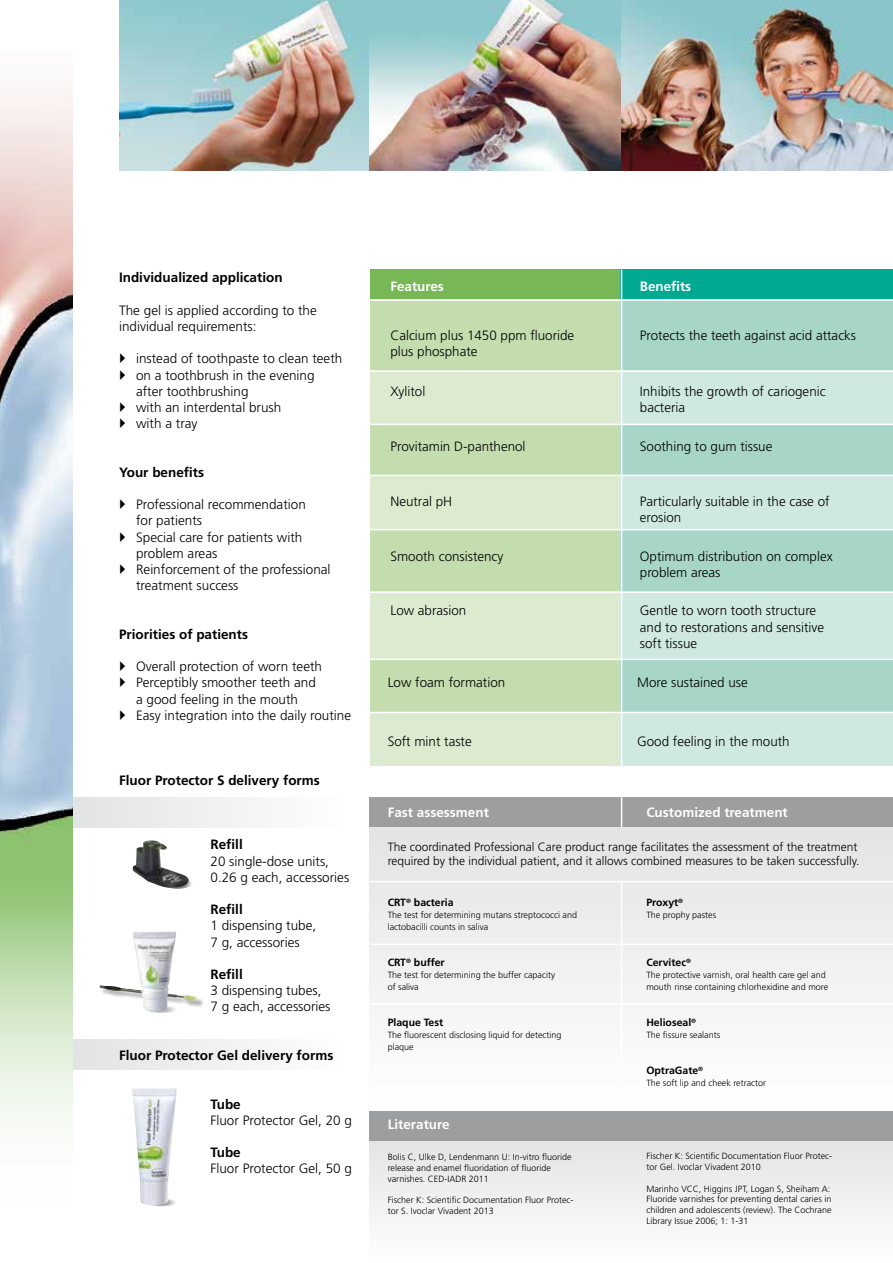
<style>
.page{position:relative;width:893px;height:1263px;background:#fff}
.page>*{position:absolute;margin:0;border:0;box-sizing:border-box;transform-origin:0 0}
.t1{font:300 13.5px/16.2px "Frutiger";color:#000}
.t2{font:700 13.5px "Frutiger";color:#000}
.t3{font:700 13.5px "Frutiger";color:#fff}
.t4{font:300 12px/14.4px "Frutiger";color:#000}
.t5{font:700 10.5px "Frutiger";color:#000}
.t6{font:300 9px/10.8px "Frutiger";color:#000}
</style>
<div class="page">
<div style="left:370px;top:827px;width:523px;height:277px;background:linear-gradient(to right,#f1f1f2,#f1f1f2)"></div>
<div style="left:72px;top:797px;width:282px;height:30px;background:linear-gradient(to right,#e2e3e4,#fff)"></div>
<div style="left:72px;top:1040px;width:282px;height:29px;background:linear-gradient(to right,#e2e3e4,#fff)"></div>
<div style="left:370px;top:1138px;width:523px;height:124px;background:linear-gradient(to bottom,#dedfe0,#fff)"></div>
<img style="left:0;top:311px;width:72px;height:563px">
<svg style="left:0;top:92px;width:73px;height:219px;background:#e9d1cc"></svg>
<div style="left:0;top:874px;width:73px;height:332px;background:linear-gradient(to bottom,#97c77d,#fff)"></div>
<div style="left:370px;top:270px;width:251px;height:493px;background:#c3ddae"></div>
<div style="left:370px;top:270px;width:251px;height:29px;background:#77b756"></div>
<div style="left:370px;top:371px;width:253px;height:53px;background:#dcebd0"></div>
<div style="left:370px;top:476px;width:253px;height:54px;background:#dcebd0"></div>
<div style="left:370px;top:592px;width:253px;height:68px;background:#dcebd0"></div>
<div style="left:621px;top:270px;width:272px;height:493px;background:#a7d6c9"></div>
<div style="left:621px;top:270px;width:272px;height:29px;background:#00a992"></div>
<div style="left:621px;top:371px;width:272px;height:53px;background:#cfe8e0"></div>
<div style="left:621px;top:476px;width:272px;height:54px;background:#cfe8e0"></div>
<div style="left:370px;top:712px;width:253px;height:53px;background:#dcebd0"></div>
<div style="left:621px;top:712px;width:272px;height:53px;background:#cfe8e0"></div>
<div style="left:621px;top:592px;width:272px;height:68px;background:#cfe8e0"></div>
<svg style="left:146px;top:1198px;width:31px;height:8px"></svg>
<img style="left:132px;top:1088px;width:45px;height:117px">
<div style="left:101px;top:986px;width:103px;height:21px;background:#000;opacity:.3"></div>
<img style="left:99px;top:986px;width:98px;height:15px">
<svg style="left:145px;top:1006px;width:33px;height:7px"></svg>
<img style="left:132px;top:931px;width:44px;height:80px">
<div style="left:370px;top:797px;width:523px;height:30px;background:#9c9e9f"></div>
<div style="left:370px;top:1111px;width:523px;height:29px;background:#9c9e9f"></div>
<hr style="left:366px;top:881px;width:527px;height:1px;background:#fff">
<hr style="left:370px;top:299px;width:523px;height:2px;background:#fff">
<hr style="left:370px;top:370px;width:523px;height:2px;background:#fff">
<hr style="left:370px;top:424px;width:523px;height:1px;background:#fff">
<hr style="left:370px;top:475px;width:523px;height:1px;background:#fff">
<hr style="left:370px;top:529px;width:523px;height:1px;background:#fff">
<hr style="left:370px;top:592px;width:523px;height:1px;background:#fff">
<hr style="left:370px;top:659px;width:523px;height:1px;background:#fff">
<hr style="left:370px;top:712px;width:523px;height:1px;background:#fff">
<hr style="left:370px;top:943px;width:523px;height:2px;background:#fff">
<hr style="left:370px;top:1003px;width:523px;height:1px;background:#fff">
<hr style="left:621px;top:270px;width:1px;height:500px;background:#fff">
<hr style="left:621px;top:881px;width:1px;height:223px;background:#fff">
<hr style="left:621px;top:797px;width:1px;height:30px;background:#fff">
<img style="left:119px;top:0;width:774px;height:170px">
<svg style="left:162px;top:877px;width:31px;height:12px"></svg>
<img style="left:132px;top:840px;width:57px;height:48px">
<p class="t2" style="left:119px;top:270px;width:165px">Individualized application</p>
<p class="t1" style="left:119px;top:302px;width:199px">The gel is applied according to the individual requirements:</p>
<p class="t1" style="left:136px;top:351px;width:208px">instead of toothpaste to clean teeth on a toothbrush in the evening after toothbrushing<br>with an interdental brush<br>with a tray</p>
<p class="t2" style="left:119px;top:464px;width:87px">Your benefits</p>
<p class="t1" style="left:136px;top:496px;width:196px">Professional recommendation<br>for patients<br>Special care for patients with problem areas<br>Reinforcement of the professional treatment success</p>
<p class="t2" style="left:119px;top:626px;width:131px">Priorities of patients</p>
<p class="t1" style="left:136px;top:658px;width:217px">Overall protection of worn teeth<br>Perceptibly smoother teeth and<br>a good feeling in the mouth<br>Easy integration into the daily routine</p>
<p class="t2" style="left:119px;top:772px;width:202px">Fluor Protector S delivery forms</p>
<p class="t2" style="left:210px;top:837px;width:34px">Refill</p>
<p class="t1" style="left:210px;top:853px;width:140px">20 single-dose units,<br>0.26 g each, accessories</p>
<p class="t2" style="left:210px;top:901px;width:34px">Refill</p>
<p class="t1" style="left:210px;top:918px;width:107px">1 dispensing tube,<br>7 g, accessories</p>
<p class="t2" style="left:210px;top:966px;width:34px">Refill</p>
<p class="t1" style="left:210px;top:982px;width:122px">3 dispensing tubes,<br>7 g each, accessories</p>
<p class="t2" style="left:119px;top:1047px;width:216px">Fluor Protector Gel delivery forms</p>
<p class="t2" style="left:210px;top:1096px;width:32px">Tube</p>
<p class="t1" style="left:210px;top:1112px;width:143px">Fluor Protector Gel, 20 g</p>
<p class="t2" style="left:210px;top:1144px;width:32px">Tube</p>
<p class="t1" style="left:210px;top:1161px;width:143px">Fluor Protector Gel, 50 g</p>
<p class="t3" style="left:390px;top:278px;width:55px">Features</p>
<p class="t3" style="left:640px;top:278px;width:53px">Benefits</p>
<p class="t1" style="left:390px;top:327px;width:185px">Calcium plus 1450 ppm fluoride plus phosphate</p>
<p class="t1" style="left:390px;top:383px;width:36px">Xylitol</p>
<p class="t1" style="left:640px;top:327px;width:218px">Protects the teeth against acid attacks</p>
<p class="t1" style="left:640px;top:383px;width:187px">Inhibits the growth of cariogenic bacteria</p>
<p class="t1" style="left:390px;top:438px;width:137px">Provitamin D-panthenol</p>
<p class="t1" style="left:640px;top:438px;width:134px">Soothing to gum tissue</p>
<p class="t1" style="left:390px;top:493px;width:63px">Neutral pH</p>
<p class="t1" style="left:640px;top:493px;width:191px">Particularly suitable in the case of erosion</p>
<p class="t1" style="left:390px;top:548px;width:115px">Smooth consistency</p>
<p class="t1" style="left:640px;top:548px;width:194px">Optimum distribution on complex problem areas</p>
<p class="t1" style="left:390px;top:603px;width:77px">Low abrasion</p>
<p class="t1" style="left:640px;top:603px;width:186px">Gentle to worn tooth structure and to restorations and sensitive soft tissue</p>
<p class="t1" style="left:388px;top:675px;width:119px">Low foam formation</p>
<p class="t1" style="left:637px;top:675px;width:112px">More sustained use</p>
<p class="t1" style="left:388px;top:733px;width:86px">Soft mint taste</p>
<p class="t1" style="left:637px;top:733px;width:154px">Good feeling in the mouth</p>
<p class="t3" style="left:388px;top:804px;width:103px">Fast assessment</p>
<p class="t3" style="left:646px;top:804px;width:143px">Customized treatment</p>
<p class="t4" style="left:388px;top:840px;width:473px">The coordinated Professional Care product range facilitates the assessment of the treatment required by the individual patient, and it allows combined measures to be taken successfully.</p>
<p class="t5" style="left:388px;top:896px;width:67px">CRT<sup>®</sup> bacteria</p>
<p class="t6" style="left:388px;top:909px;width:191px;line-height:12px">The test for determining mutans streptococci and lactobacilli counts in saliva</p>
<p class="t5" style="left:388px;top:956px;width:59px">CRT<sup>®</sup> buffer</p>
<p class="t6" style="left:388px;top:969px;width:169px;line-height:12px">The test for determining the buffer capacity of saliva</p>
<p class="t5" style="left:388px;top:1016px;width:57px">Plaque Test</p>
<p class="t6" style="left:388px;top:1029px;width:175px;line-height:12px">The fluorescent disclosing liquid for detecting plaque</p>
<p class="t5" style="left:646px;top:896px;width:38px">Proxyt<sup>®</sup></p>
<p class="t6" style="left:646px;top:910px;width:71px">The prophy pastes</p>
<p class="t5" style="left:646px;top:956px;width:46px">Cervitec<sup>®</sup></p>
<p class="t6" style="left:646px;top:969px;width:183px;line-height:12px">The protective varnish, oral health care gel and mouth rinse containing chlorhexidine and more</p>
<p class="t5" style="left:646px;top:1016px;width:51px">Helioseal<sup>®</sup></p>
<p class="t6" style="left:646px;top:1030px;width:75px">The fissure sealants</p>
<p class="t5" style="left:646px;top:1064px;width:58px">OptraGate<sup>®</sup></p>
<p class="t6" style="left:646px;top:1078px;width:121px">The soft lip and cheek retractor</p>
<p class="t3" style="left:388px;top:1117px;width:64px">Literature</p>
<p class="t6" style="left:388px;top:1152px;width:185px">Bolis C, Ulke D, Lendenmann U: In-vitro fluoride release and enamel fluoridation of fluoride varnishes. CED-IADR 2011</p>
<p class="t6" style="left:388px;top:1195px;width:187px">Fischer K: Scientific Documentation Fluor Protec&shy;tor S. Ivoclar Vivadent 2013</p>
<p class="t6" style="left:646px;top:1151px;width:187px">Fischer K: Scientific Documentation Fluor Protec&shy;tor Gel. Ivoclar Vivadent 2010</p>
<p class="t6" style="left:646px;top:1183px;width:187px">Marinho VCC, Higgins JPT, Logan S, Sheiham A:<br>Fluoride varnishes for preventing dental caries in children and adolescents (review). The Cochrane Library Issue 2006; 1: 1-31</p>
</div>
